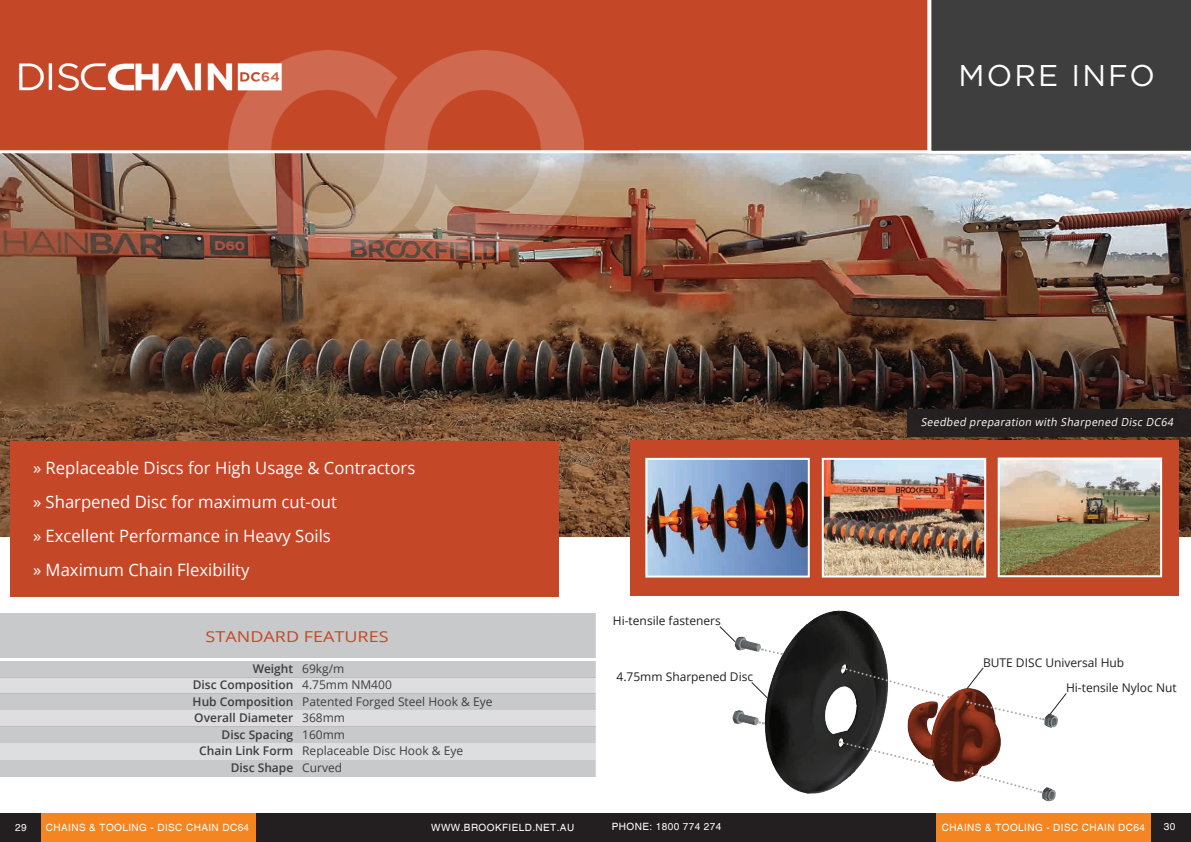
<style>
.page{position:relative;width:1191px;height:842px;background:#fff}
.page>*{position:absolute;margin:0;border:0;box-sizing:border-box;transform-origin:0 0}
.t1{font:30px "Gotham";letter-spacing:.07em;color:#fff}
.t2{font:17px/34px "Open Sans";color:#fff}
.t3{font:15px "Open Sans";color:#c44828;scale:1.2 1}
.t4{font:600 12px/16.5px "Open Sans";color:#3e3e3f;text-align:right}
.t5{font:12px/16.5px "Open Sans";color:#3e3e3f}
.t6{font:12px "Open Sans";color:#231f20}
.t7{font:italic 11px "Open Sans";color:#fff;scale:.95 1}
.t8{font:10px "Helvetica";letter-spacing:.04em;color:#fff}
</style>
<div class="page">
<div style="left:0;top:813px;width:648px;height:29px;background:#231f20"></div>
<div style="left:41px;top:813px;width:214px;height:29px;background:#f58520"></div>
<img style="left:0;top:150px;width:1191px;height:390px">
<div style="left:0;top:0;width:594px;height:150px;background:#c44828"></div>
<img style="left:228px;top:50px;width:355px;height:202px">
<img style="left:17px;top:62px;width:266px;height:28px">
<div style="left:10px;top:441px;width:548px;height:156px;background:#c44828"></div>
<div style="left:0;top:613px;width:595px;height:45px;background:#c8c9ca"></div>
<div style="left:0;top:760px;width:597px;height:17px;background:#c8c9ca"></div>
<div style="left:0;top:726px;width:597px;height:17px;background:#c8c9ca"></div>
<div style="left:0;top:743px;width:597px;height:16px;background:#dedee0"></div>
<div style="left:0;top:693px;width:596px;height:17px;background:#c8c9ca"></div>
<div style="left:0;top:710px;width:596px;height:16px;background:#dedee0"></div>
<div style="left:0;top:661px;width:595px;height:17px;background:#c8c9ca"></div>
<div style="left:0;top:677px;width:596px;height:16px;background:#dedee0"></div>
<div style="left:595px;top:813px;width:596px;height:29px;background:#231f20"></div>
<div style="left:936px;top:813px;width:214px;height:29px;background:#f58520"></div>
<div style="left:928px;top:0;width:263px;height:154px;background:#3e3e3f"></div>
<div style="left:630px;top:440px;width:548px;height:156px;background:#c44828"></div>
<img style="left:648px;top:461px;width:159px;height:114px">
<div style="left:645px;top:458px;width:165px;height:120px;border:2px solid #fff"></div>
<img style="left:825px;top:461px;width:158px;height:114px">
<div style="left:822px;top:458px;width:164px;height:120px;border:2px solid #fff"></div>
<img style="left:1000px;top:461px;width:159px;height:113px">
<div style="left:997px;top:458px;width:165px;height:119px;border:2px solid #fff"></div>
<img style="left:732px;top:610px;width:326px;height:192px">
<div style="left:594px;top:0;width:333px;height:150px;background:#c44828"></div>
<svg style="left:719px;top:625px;width:17px;height:18px"></svg>
<svg style="left:750px;top:681px;width:18px;height:18px"></svg>
<svg style="left:762px;top:648px;width:20px;height:8px"></svg>
<svg style="left:842px;top:667px;width:107px;height:32px"></svg>
<svg style="left:965px;top:666px;width:102px;height:55px"></svg>
<svg style="left:965px;top:770px;width:76px;height:24px"></svg>
<svg style="left:839px;top:741px;width:94px;height:26px"></svg>
<svg style="left:759px;top:720px;width:6px;height:6px"></svg>
<div style="left:906px;top:409px;width:285px;height:27px;background:#231f20"></div>
<div style="left:596px;top:606px;width:45px;height:177px;background:#fff"></div>
<h1 class="t1" style="left:958px;top:59px;width:198px">MORE INFO</h1>
<p class="t2" style="left:33px;top:450px;width:384px">» Replaceable Discs for High Usage &amp; Contractors » Sharpened Disc for maximum cut-out<br>» Excellent Performance in Heavy Soils<br>» Maximum Chain Flexibility</p>
<p class="t3" style="left:205px;top:627px;width:154px">STANDARD FEATURES</p>
<p class="t4" style="left:193px;top:660px;width:102px">Weight<br>Disc Composition<br>Hub Composition<br>Overall Diameter<br>Disc Spacing<br>Chain Link Form<br>Disc Shape</p>
<p class="t5" style="left:302px;top:660px;width:192px">69kg/m<br>4.75mm NM400<br>Patented Forged Steel Hook &amp; Eye<br>368mm<br>160mm<br>Replaceable Disc Hook &amp; Eye<br>Curved</p>
<p class="t8" style="left:15px;top:822px;width:13px">29</p>
<p class="t8" style="left:46px;top:822px;width:205px">CHAINS &amp; TOOLING - DISC CHAIN DC64</p>
<p class="t8" style="left:431px;top:822px;width:145px">WWW.BROOKFIELD.NET.AU</p>
<p class="t6" style="left:613px;top:613px;width:109px">Hi-tensile fasteners</p>
<p class="t6" style="left:616px;top:669px;width:138px">4.75mm Sharpened Disc</p>
<p class="t7" style="left:920px;top:415px;width:270px">Seedbed preparation with Sharpened Disc DC64</p>
<p class="t6" style="left:983px;top:654px;width:143px">BUTE DISC Universal Hub</p>
<p class="t6" style="left:1066px;top:679px;width:112px">Hi-tensile Nyloc Nut</p>
<p class="t8" style="left:612px;top:821px;width:111px">PHONE: 1800 774 274</p>
<p class="t8" style="left:941px;top:822px;width:205px">CHAINS &amp; TOOLING - DISC CHAIN DC64</p>
<p class="t8" style="left:1164px;top:821px;width:13px">30</p>
</div>
